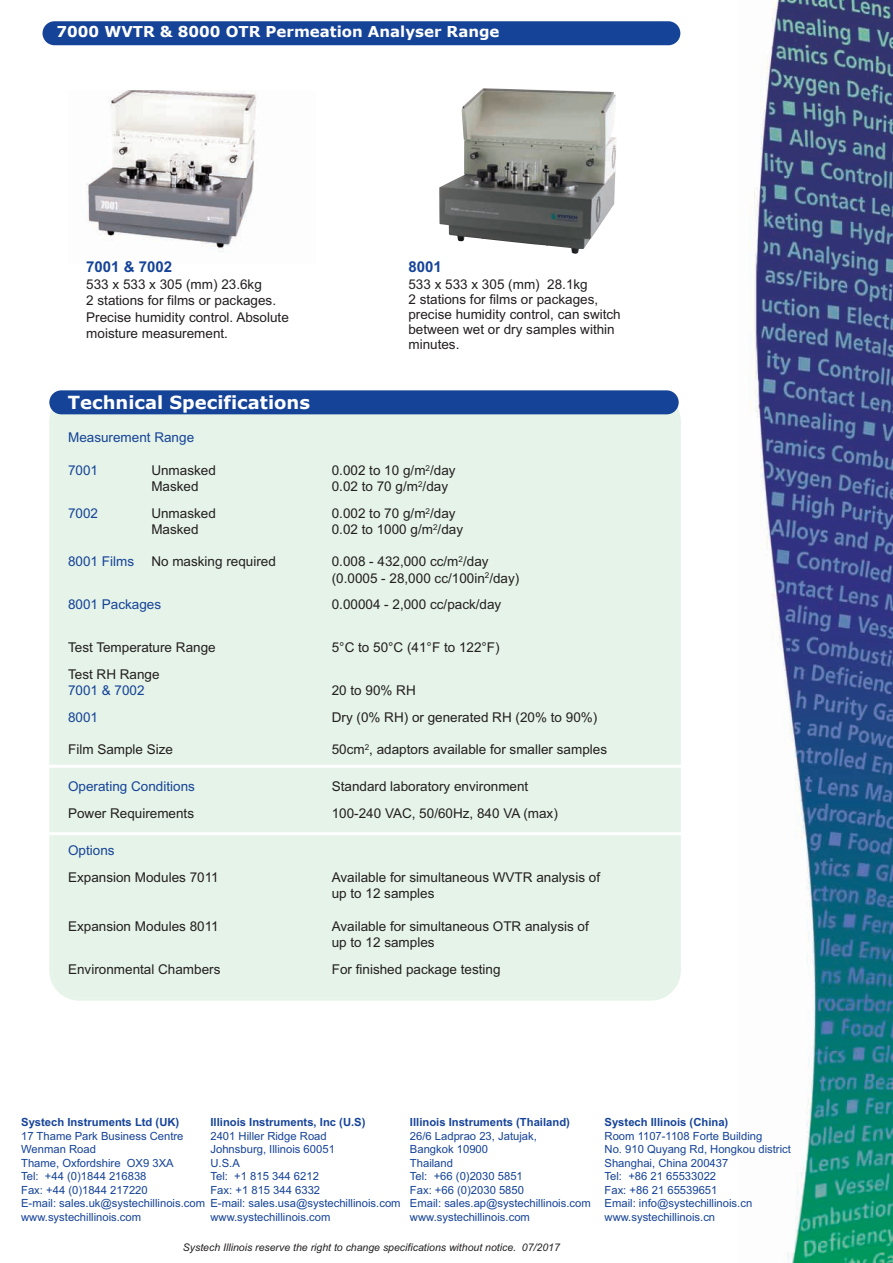
<style>
.page{position:relative;width:893px;height:1263px;background:#fff}
.page>*{position:absolute;margin:0;border:0;box-sizing:border-box;transform-origin:0 0}
.t1{font:700 18px "Verdana";color:#fff}
.t2{font:700 15px "Verdana";color:#fff}
.t3{font:700 15px "Arial";color:#154398}
.t4{font:13.5px/15px "Arial";color:#231f20}
.t5{font:13.5px "Arial";color:#154398}
.t6{font:11.25px/13.5px "Arial";color:#154398}
.t7{font:700 11.25px "Arial";color:#154398}
.t8{font:italic 10.5px "Arial";color:#231f20}
</style>
<div class="page">
<img style="left:749px;top:0;width:144px;height:1263px">
<div style="left:52px;top:394px;width:626px;height:604px;background:#e5f3e8;border-radius:27px"></div>
<hr style="left:40px;top:832px;width:647px;height:3px;background:#fff">
<hr style="left:42px;top:765px;width:646px;height:3px;background:#fff">
<div style="left:49px;top:390px;width:630px;height:24px;background:#154398;border-radius:12px"></div>
<div style="left:43px;top:21px;width:637px;height:24px;background:#154398;border-radius:12px"></div>
<img style="left:86px;top:91px;width:170px;height:161px">
<img style="left:439px;top:88px;width:177px;height:166px">
<p class="t2" style="left:57px;top:22px;width:444px">7000 WVTR &amp; 8000 OTR Permeation Analyser Range</p>
<p class="t3" style="left:86px;top:258px;width:87px">7001 &amp; 7002</p>
<p class="t4" style="left:86px;top:276px;width:204px;line-height:16.5px">533 x 533 x 305 (mm) 23.6kg<br>2 stations for films or packages.<br>Precise humidity control. Absolute moisture measurement.</p>
<h1 class="t1" style="left:68px;top:391px;width:244px">Technical Specifications</h1>
<p class="t3" style="left:408px;top:258px;width:35px">8001</p>
<p class="t4" style="left:408px;top:277px;width:214px">533 x 533 x 305 (mm) 28.1kg<br>2 stations for films or packages, precise humidity control, can switch between wet or dry samples within minutes.</p>
<p class="t5" style="left:68px;top:430px;width:128px">Measurement Range</p>
<p class="t5" style="left:68px;top:462px;width:32px">7001</p>
<p class="t4" style="left:151px;top:463px;width:66px">Unmasked</p>
<p class="t4" style="left:332px;top:463px;width:125px">0.002 to 10 g/m<sup>2</sup>/day</p>
<p class="t4" style="left:151px;top:479px;width:49px">Masked</p>
<p class="t4" style="left:332px;top:479px;width:118px">0.02 to 70 g/m<sup>2</sup>/day</p>
<p class="t5" style="left:68px;top:505px;width:32px">7002</p>
<p class="t4" style="left:151px;top:506px;width:66px">Unmasked</p>
<p class="t4" style="left:332px;top:506px;width:125px">0.002 to 70 g/m<sup>2</sup>/day</p>
<p class="t4" style="left:151px;top:522px;width:49px">Masked</p>
<p class="t4" style="left:332px;top:522px;width:133px">0.02 to 1000 g/m<sup>2</sup>/day</p>
<p class="t5" style="left:68px;top:554px;width:68px">8001 Films</p>
<p class="t4" style="left:151px;top:554px;width:126px">No masking required</p>
<p class="t4" style="left:332px;top:554px;width:189px;line-height:16.2px">0.008 - 432,000 cc/m<sup>2</sup>/day (0.0005 - 28,000 cc/100in<sup>2</sup>/day)</p>
<p class="t5" style="left:68px;top:597px;width:95px">8001 Packages</p>
<p class="t4" style="left:332px;top:597px;width:171px">0.00004 - 2,000 cc/pack/day</p>
<p class="t4" style="left:68px;top:640px;width:149px">Test Temperature Range</p>
<p class="t4" style="left:332px;top:640px;width:169px">5°C to 50°C (41°F to 122°F)</p>
<p class="t4" style="left:68px;top:667px;width:93px">Test RH Range</p>
<p class="t5" style="left:68px;top:682px;width:78px">7001 &amp; 7002</p>
<p class="t4" style="left:332px;top:683px;width:86px">20 to 90% RH</p>
<p class="t5" style="left:68px;top:709px;width:32px">8001</p>
<p class="t4" style="left:332px;top:710px;width:267px">Dry (0% RH) or generated RH (20% to 90%)</p>
<p class="t4" style="left:68px;top:742px;width:107px">Film Sample Size</p>
<p class="t4" style="left:332px;top:742px;width:277px">50cm<sup>2</sup>, adaptors available for smaller samples</p>
<p class="t5" style="left:68px;top:779px;width:128px">Operating Conditions</p>
<p class="t4" style="left:332px;top:779px;width:198px">Standard laboratory environment</p>
<p class="t4" style="left:68px;top:806px;width:128px">Power Requirements</p>
<p class="t4" style="left:332px;top:806px;width:228px">100-240 VAC, 50/60Hz, 840 VA (max)</p>
<p class="t5" style="left:68px;top:843px;width:48px">Options</p>
<p class="t4" style="left:68px;top:870px;width:152px">Expansion Modules 7011</p>
<p class="t4" style="left:332px;top:869px;width:270px;line-height:16.2px">Available for simultaneous WVTR analysis of up to 12 samples</p>
<p class="t4" style="left:68px;top:918px;width:152px">Expansion Modules 8011</p>
<p class="t4" style="left:332px;top:918px;width:259px;line-height:16.2px">Available for simultaneous OTR analysis of up to 12 samples</p>
<p class="t4" style="left:68px;top:961px;width:154px">Environmental Chambers</p>
<p class="t4" style="left:332px;top:961px;width:170px">For finished package testing</p>
<p class="t7" style="left:21px;top:1116px;width:160px">Systech Instruments Ltd (UK)</p>
<p class="t6" style="left:21px;top:1129px;width:185px">17 Thame Park Business Centre<br>Wenman Road<br>Thame, Oxfordshire OX9 3XA<br>Tel: +44 (0)1844 216838<br>Fax: +44 (0)1844 217220<br>E-mail: sales.uk@systechillinois.com www.systechillinois.com</p>
<p class="t7" style="left:210px;top:1116px;width:157px">Illinois Instruments, Inc (U.S)</p>
<p class="t6" style="left:210px;top:1129px;width:192px">2401 Hiller Ridge Road<br>Johnsburg, Illinois 60051<br>U.S.A<br>Tel: +1 815 344 6212<br>Fax: +1 815 344 6332<br>E-mail: sales.usa@systechillinois.com www.systechillinois.com</p>
<p class="t7" style="left:410px;top:1116px;width:162px">Illinois Instruments (Thailand)</p>
<p class="t6" style="left:410px;top:1129px;width:182px">26/6 Ladprao 23, Jatujak,<br>Bangkok 10900<br>Thailand<br>Tel: +66 (0)2030 5851<br>Fax: +66 (0)2030 5850<br>Email: sales.ap@systechillinois.com www.systechillinois.com</p>
<p class="t8" style="left:183px;top:1241px;width:379px">Systech Illinois reserve the right to change specifications without notice. 07/2017</p>
<p class="t7" style="left:605px;top:1116px;width:125px">Systech Illinois (China)</p>
<p class="t6" style="left:605px;top:1129px;width:188px">Room 1107-1108 Forte Building<br>No. 910 Quyang Rd, Hongkou district<br>Shanghai, China 200437<br>Tel: +86 21 65533022<br>Fax: +86 21 65539651<br>Email: info@systechillinois.cn www.systechillinois.cn</p>
</div>
